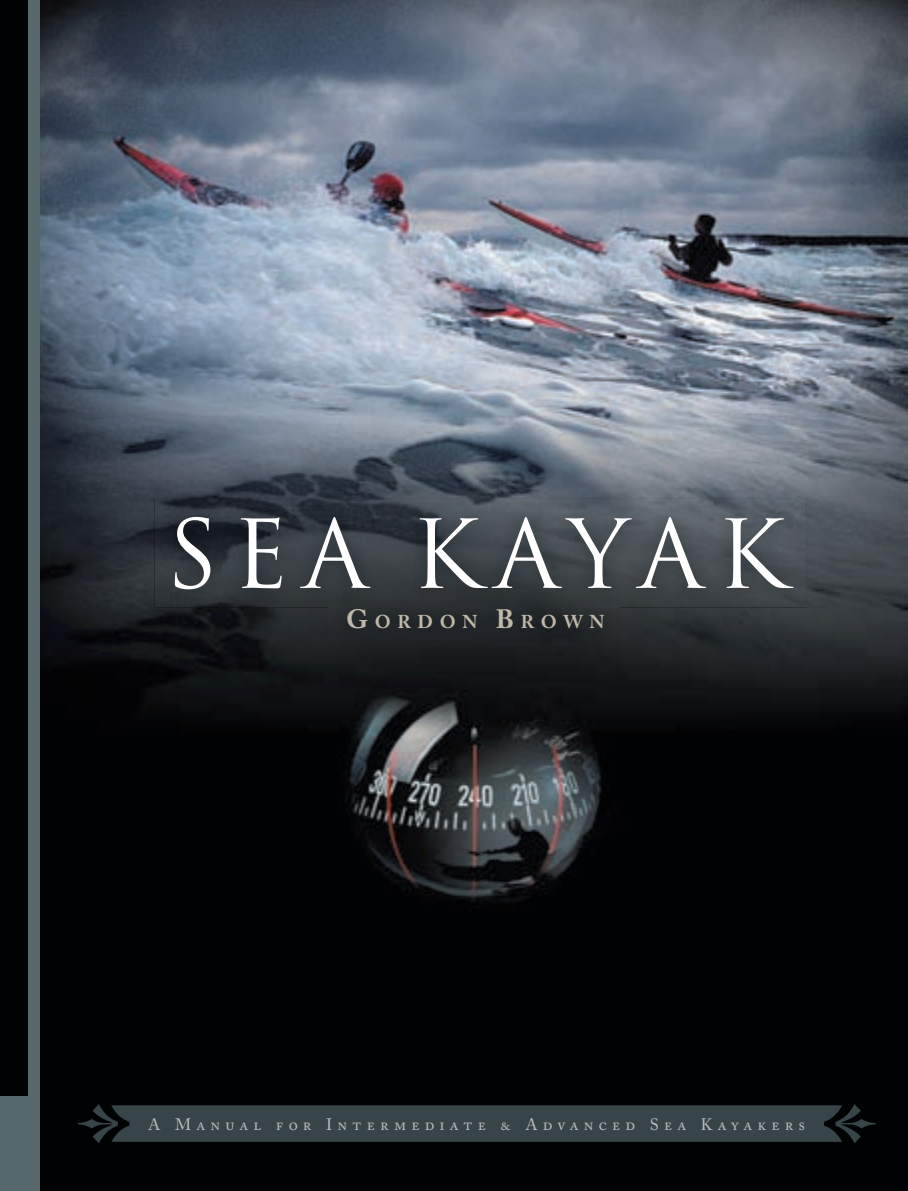
<style>
.page{position:relative;width:908px;height:1191px;background:#fff}
.page>*{position:absolute;margin:0;border:0;box-sizing:border-box;transform-origin:0 0}
.t1{font:92.4px "Trajan Pro";letter-spacing:.145em;color:#fff}
.t2{font:700 18.4px "Adobe Caslon Pro";letter-spacing:.355em;color:#c0b8a8}
.t3{font:16.4px "Adobe Caslon Pro";letter-spacing:.32em;color:#bcbdc0}
.s1{font-size:26.4px}
</style>
<div class="page">
<img style="left:0;top:0;width:907px;height:1191px">
<div style="left:0;top:1096px;width:31px;height:95px;background:#57686c"></div>
<div style="left:28px;top:0;width:12px;height:1191px;background:#57686c"></div>
<svg style="left:78px;top:1104px;width:797px;height:39px;background:#2f3b3e"></svg>
<img style="left:154px;top:498px;width:652px;height:109px">
<img style="left:175px;top:517px;width:530px;height:72px">
<img style="left:328px;top:590px;width:291px;height:56px">
<h1 class="t1" style="left:166px;top:495px;width:621px">SEA KAYAK</h1>
<p class="t2" style="left:346px;top:611px;width:260px"><span class="s1">G</span>ORDON <span class="s1">B</span>ROWN</p>
<p class="t3" style="left:148px;top:1114px;width:658px">A Manual for Intermediate &amp; Advanced Sea Kayakers</p>
</div>
